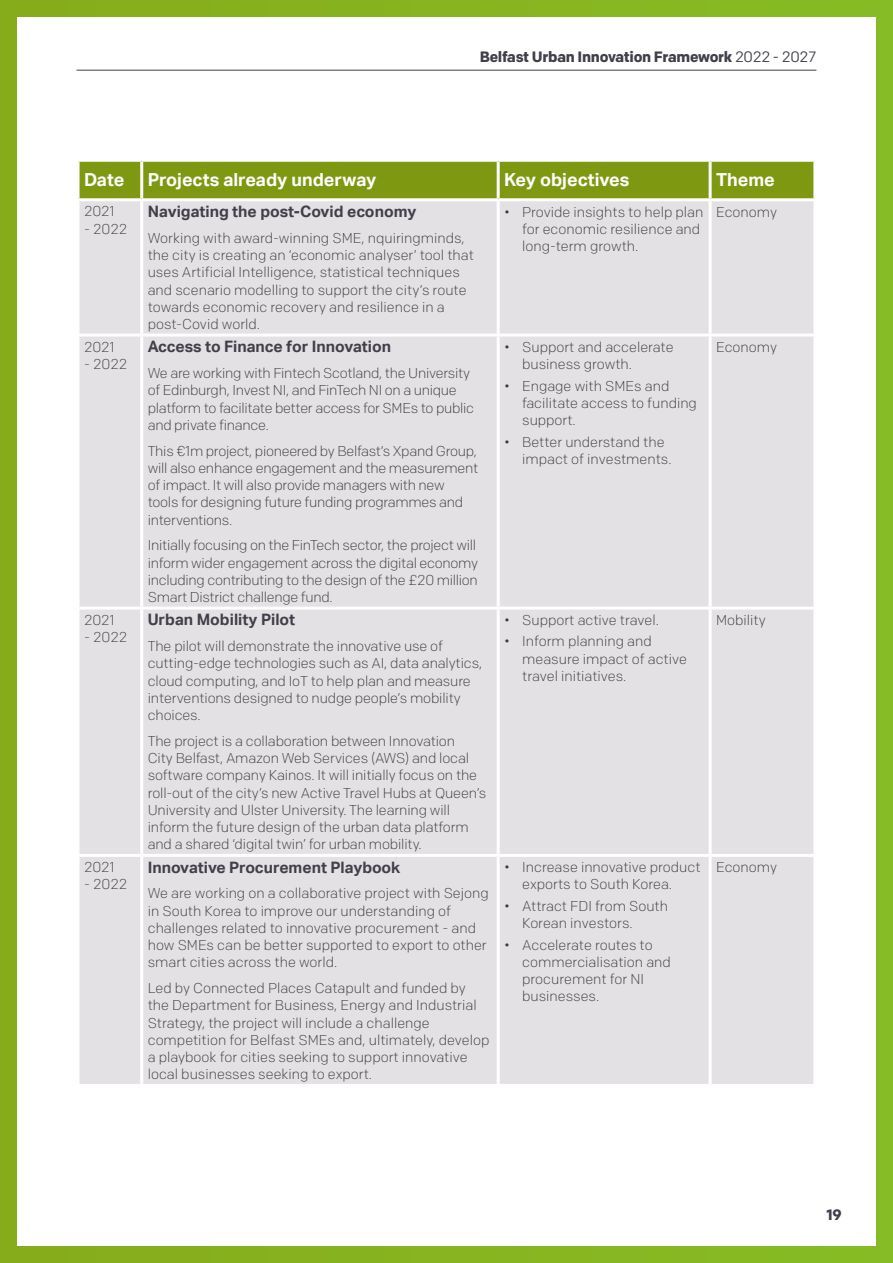
<style>
.page{position:relative;width:893px;height:1263px;background:#86b420}
.page>*{position:absolute;margin:0;border:0;box-sizing:border-box;transform-origin:0 0}
.t1{font:700 18px "Aktiv Grotesk";color:#fff}
.t2{font:700 15.75px "Aktiv Grotesk";color:#403f4a}
.t3{font:700 15px "Colfax";letter-spacing:-.02em;color:#403f4a}
.t4{font:300 14.25px/17.2px "Colfax";letter-spacing:-.01em;color:#3c3c3b}
.s1{font-weight:400}
</style>
<div class="page">
<div style="left:17px;top:17px;width:859px;height:1229px;background:#fff"></div>
<hr style="left:77px;top:70px;width:739px;height:1px;background:#403f4a">
<div style="left:80px;top:162px;width:733px;height:36px;background:#7f9811"></div>
<div style="left:80px;top:201px;width:733px;height:883px;background:#e3e1e3"></div>
<hr style="left:140px;top:162px;width:3px;height:36px;background:#fff">
<hr style="left:497px;top:162px;width:3px;height:36px;background:#fff">
<hr style="left:709px;top:162px;width:3px;height:36px;background:#fff">
<hr style="left:140px;top:201px;width:3px;height:133px;background:#fff">
<hr style="left:497px;top:201px;width:3px;height:133px;background:#fff">
<hr style="left:709px;top:201px;width:3px;height:133px;background:#fff">
<hr style="left:77px;top:334px;width:65px;height:3px;background:#fff">
<hr style="left:142px;top:334px;width:356px;height:3px;background:#fff">
<hr style="left:140px;top:337px;width:3px;height:270px;background:#fff">
<hr style="left:498px;top:334px;width:212px;height:3px;background:#fff">
<hr style="left:497px;top:337px;width:3px;height:270px;background:#fff">
<hr style="left:710px;top:334px;width:106px;height:3px;background:#fff">
<hr style="left:709px;top:337px;width:3px;height:270px;background:#fff">
<hr style="left:77px;top:607px;width:65px;height:3px;background:#fff">
<hr style="left:142px;top:607px;width:356px;height:3px;background:#fff">
<hr style="left:140px;top:610px;width:3px;height:244px;background:#fff">
<hr style="left:498px;top:607px;width:212px;height:3px;background:#fff">
<hr style="left:497px;top:610px;width:3px;height:244px;background:#fff">
<hr style="left:710px;top:607px;width:106px;height:3px;background:#fff">
<hr style="left:709px;top:610px;width:3px;height:244px;background:#fff">
<hr style="left:77px;top:854px;width:65px;height:3px;background:#fff">
<hr style="left:142px;top:854px;width:356px;height:3px;background:#fff">
<hr style="left:140px;top:857px;width:3px;height:227px;background:#fff">
<hr style="left:498px;top:854px;width:212px;height:3px;background:#fff">
<hr style="left:497px;top:857px;width:3px;height:227px;background:#fff">
<hr style="left:710px;top:854px;width:106px;height:3px;background:#fff">
<hr style="left:709px;top:857px;width:3px;height:227px;background:#fff">
<p class="t3" style="left:480px;top:48px;width:338px">Belfast Urban Innovation Framework <span class="s1">2022 - 2027</span></p>
<p class="t1" style="left:84px;top:170px;width:42px">Date</p>
<p class="t1" style="left:148px;top:170px;width:230px">Projects already underway</p>
<p class="t1" style="left:504px;top:170px;width:127px">Key objectives</p>
<p class="t1" style="left:716px;top:170px;width:60px">Theme</p>
<p class="t4" style="left:84px;top:203px;width:32px">2021</p>
<p class="t4" style="left:84px;top:220px;width:45px">- 2022</p>
<p class="t2" style="left:148px;top:202px;width:270px">Navigating the post-Covid economy</p>
<p class="t4" style="left:148px;top:229px;width:328px">Working with award-winning SME, nquiringminds, the city is creating an ‘economic analyser’ tool that uses Artificial Intelligence, statistical techniques and scenario modelling to support the city’s route towards economic recovery and resilience in a post-Covid world.</p>
<p class="t4" style="left:522px;top:203px;width:183px;text-indent:-18px">• Provide insights to help plan for economic resilience and long-term growth.</p>
<p class="t4" style="left:716px;top:203px;width:63px">Economy</p>
<p class="t4" style="left:84px;top:338px;width:32px">2021</p>
<p class="t4" style="left:84px;top:355px;width:45px">- 2022</p>
<p class="t2" style="left:148px;top:338px;width:245px">Access to Finance for Innovation</p>
<p class="t4" style="left:148px;top:364px;width:328px">We are working with Fintech Scotland, the University of Edinburgh, Invest NI, and FinTech NI on a unique platform to facilitate better access for SMEs to public and private finance.</p>
<p class="t4" style="left:148px;top:442px;width:332px">This €1m project, pioneered by Belfast’s Xpand Group, will also enhance engagement and the measurement of impact. It will also provide managers with new tools for designing future funding programmes and interventions.</p>
<p class="t4" style="left:148px;top:537px;width:332px">Initially focusing on the FinTech sector, the project will inform wider engagement across the digital economy including contributing to the design of the £20 million Smart District challenge fund.</p>
<p class="t4" style="left:522px;top:338px;width:153px;text-indent:-18px">• Support and accelerate business growth.</p>
<p class="t4" style="left:522px;top:377px;width:176px;text-indent:-18px">• Engage with SMEs and facilitate access to funding support.</p>
<p class="t4" style="left:522px;top:433px;width:151px;text-indent:-18px">• Better understand the impact of investments.</p>
<p class="t4" style="left:716px;top:338px;width:63px">Economy</p>
<p class="t4" style="left:84px;top:611px;width:32px">2021</p>
<p class="t4" style="left:84px;top:628px;width:45px">- 2022</p>
<p class="t2" style="left:148px;top:611px;width:149px">Urban Mobility Pilot</p>
<p class="t4" style="left:148px;top:637px;width:336px">The pilot will demonstrate the innovative use of cutting-edge technologies such as AI, data analytics, cloud computing, and IoT to help plan and measure interventions designed to nudge people’s mobility choices.</p>
<p class="t4" style="left:148px;top:732px;width:340px">The project is a collaboration between Innovation<br>City Belfast, Amazon Web Services (AWS) and local software company Kainos. It will initially focus on the roll-out of the city’s new Active Travel Hubs at Queen’s University and Ulster University. The learning will inform the future design of the urban data platform and a shared ‘digital twin’ for urban mobility.</p>
<p class="t4" style="left:504px;top:611px;width:156px">• Support active travel.</p>
<p class="t4" style="left:522px;top:633px;width:166px;text-indent:-18px">• Inform planning and measure impact of active travel initiatives.</p>
<p class="t4" style="left:716px;top:611px;width:51px">Mobility</p>
<p class="t4" style="left:84px;top:858px;width:32px">2021</p>
<p class="t4" style="left:84px;top:876px;width:45px">- 2022</p>
<p class="t2" style="left:148px;top:858px;width:254px">Innovative Procurement Playbook</p>
<p class="t4" style="left:148px;top:885px;width:343px">We are working on a collaborative project with Sejong in South Korea to improve our understanding of challenges related to innovative procurement - and how SMEs can be better supported to export to other smart cities across the world.</p>
<p class="t4" style="left:148px;top:979px;width:343px">Led by Connected Places Catapult and funded by the Department for Business, Energy and Industrial Strategy, the project will include a challenge competition for Belfast SMEs and, ultimately, develop a playbook for cities seeking to support innovative local businesses seeking to export.</p>
<p class="t4" style="left:522px;top:858px;width:180px;text-indent:-18px">• Increase innovative product exports to South Korea.</p>
<p class="t4" style="left:522px;top:897px;width:147px;text-indent:-18px">• Attract FDI from South<br>Korean investors.</p>
<p class="t4" style="left:522px;top:936px;width:150px;text-indent:-18px">• Accelerate routes to commercialisation and procurement for NI businesses.</p>
<p class="t4" style="left:716px;top:858px;width:63px">Economy</p>
<p class="t3" style="left:827px;top:1206px;width:17px">19</p>
</div>
